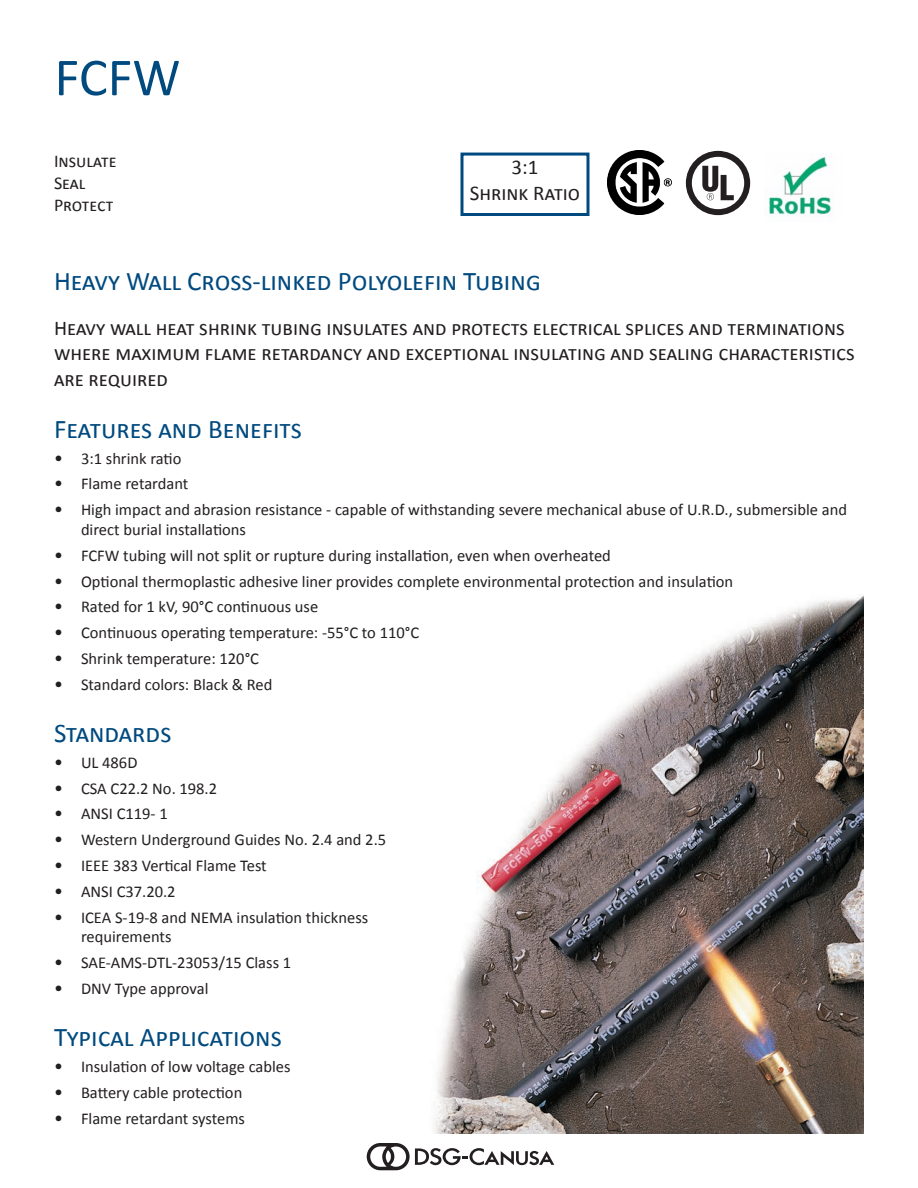
<style>
.page{position:relative;width:918px;height:1188px;background:#fff}
.page>*{position:absolute;margin:0;border:0;box-sizing:border-box;transform-origin:0 0}
.t1{font:54px "Calibri";color:#004a7f}
.t2{font:27px "Calibri";color:#004a7f}
.t3{font:21px/25.2px "Calibri";color:#231f20}
.t4{font:18px "Calibri";color:#231f20}
.t5{font:16.5px/19.8px "Calibri";color:#231f20}
.s1{font-size:18px}
</style>
<div class="page">
<svg style="left:367px;top:1143px;width:187px;height:27px"></svg>
<img style="left:435px;top:594px;width:429px;height:540px">
<div style="left:460px;top:153px;width:130px;height:63px;border:3px solid #004a7f"></div>
<img style="left:768px;top:156px;width:65px;height:62px">
<img style="left:607px;top:150px;width:64px;height:65px">
<svg style="left:686px;top:151px;width:64px;height:64px"></svg>
<p class="t1" style="left:55px;top:43px;width:127px">FCFW</p>
<p class="t4" style="left:54px;top:150px;width:64px">Insulate</p>
<p class="t4" style="left:54px;top:172px;width:33px">Seal</p>
<p class="t4" style="left:54px;top:193px;width:61px">Protect</p>
<p class="t3" style="left:512px;top:155px;width:28px">3:1</p>
<p class="t3" style="left:470px;top:180px;width:112px">Shrink Ratio</p>
<p class="t2" style="left:54px;top:264px;width:489px">Heavy Wall Cross-linked Polyolefin Tubing</p>
<p class="t3" style="left:54px;top:316px;width:802px">Heavy wall heat shrink tubing insulates and protects electrical splices and terminations where maximum flame retardancy and exceptional insulating and sealing characteristics are required</p>
<p class="t2" style="left:54px;top:412px;width:250px">Features and Benefits</p>
<p class="t5" style="left:54px;top:448px;width:129px"><span class="s1">•</span> 3:1 shrink ratio</p>
<p class="t5" style="left:54px;top:474px;width:136px"><span class="s1">•</span> Flame retardant</p>
<p class="t5" style="left:81px;top:500px;width:768px;text-indent:-27px"><span class="s1">•</span> High impact and abrasion resistance - capable of withstanding severe mechanical abuse of U.R.D., submersible and direct burial installations</p>
<p class="t5" style="left:54px;top:546px;width:558px"><span class="s1">•</span> FCFW tubing will not split or rupture during installation, even when overheated</p>
<p class="t5" style="left:54px;top:571px;width:681px"><span class="s1">•</span> Optional thermoplastic adhesive liner provides complete environmental protection and insulation</p>
<p class="t5" style="left:54px;top:597px;width:266px"><span class="s1">•</span> Rated for 1 kV, 90°C continuous use</p>
<p class="t5" style="left:54px;top:623px;width:367px"><span class="s1">•</span> Continuous operating temperature: -55°C to 110°C</p>
<p class="t5" style="left:54px;top:649px;width:207px"><span class="s1">•</span> Shrink temperature: 120°C</p>
<p class="t5" style="left:54px;top:675px;width:220px"><span class="s1">•</span> Standard colors: Black &amp; Red</p>
<p class="t2" style="left:54px;top:716px;width:119px">Standards</p>
<p class="t5" style="left:54px;top:753px;width:85px"><span class="s1">•</span> UL 486D</p>
<p class="t5" style="left:54px;top:778px;width:165px"><span class="s1">•</span> CSA C22.2 No. 198.2</p>
<p class="t5" style="left:54px;top:804px;width:115px"><span class="s1">•</span> ANSI C119- 1</p>
<p class="t5" style="left:54px;top:830px;width:334px"><span class="s1">•</span> Western Underground Guides No. 2.4 and 2.5</p>
<p class="t5" style="left:54px;top:856px;width:214px"><span class="s1">•</span> IEEE 383 Vertical Flame Test</p>
<p class="t5" style="left:54px;top:882px;width:123px"><span class="s1">•</span> ANSI C37.20.2</p>
<p class="t5" style="left:81px;top:907px;width:289px;text-indent:-27px"><span class="s1">•</span> ICEA S-19-8 and NEMA insulation thickness requirements</p>
<p class="t5" style="left:54px;top:953px;width:239px"><span class="s1">•</span> SAE-AMS-DTL-23053/15 Class 1</p>
<p class="t5" style="left:54px;top:979px;width:156px"><span class="s1">•</span> DNV Type approval</p>
<p class="t2" style="left:54px;top:1020px;width:229px">Typical Applications</p>
<p class="t5" style="left:54px;top:1057px;width:238px"><span class="s1">•</span> Insulation of low voltage cables</p>
<p class="t5" style="left:54px;top:1083px;width:190px"><span class="s1">•</span> Battery cable protection</p>
<p class="t5" style="left:54px;top:1108px;width:193px"><span class="s1">•</span> Flame retardant systems</p>
</div>
